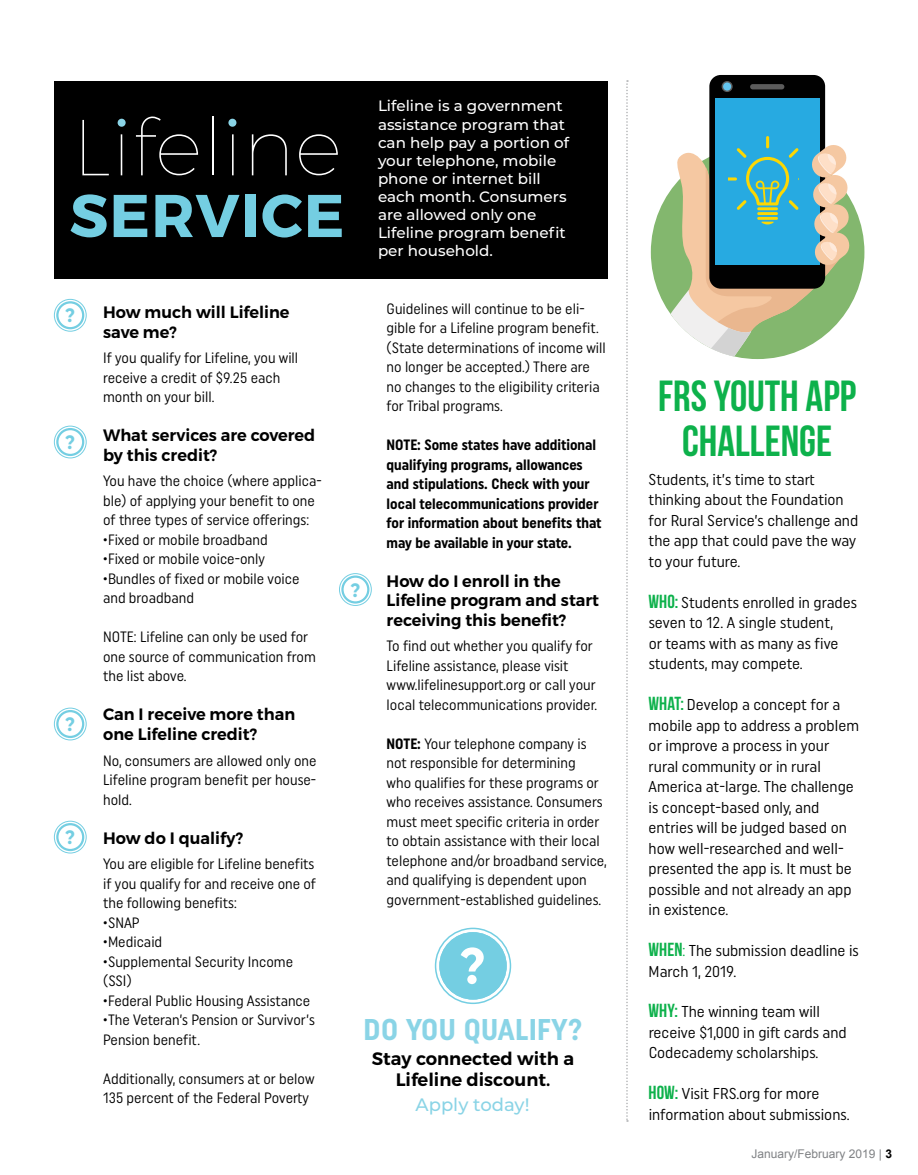
<style>
.page{position:relative;width:918px;height:1175px;background:#fff}
.page>*{position:absolute;margin:0;border:0;box-sizing:border-box;transform-origin:0 0}
.t1{font:100 79.35px "Montserrat";letter-spacing:.01em;color:#fff}
.t2{font:700 60.15px "Montserrat";letter-spacing:.02em;color:#74cee2}
.t3{font:700 51px "Uniform";color:#fff}
.t4{font:43.5px/45px "Bebas Neue";color:#0db14b;text-align:center}
.t5{font:700 30px "Uniform Condensed";letter-spacing:.01em;color:#8ad4e6}
.t6{font:700 19.5px "Uniform";color:#74cee2}
.t7{font:600 18px/21px "Montserrat";color:#000;text-align:center}
.t8{font:500 18px "Montserrat";color:#8ad4e6}
.t9{font:600 16.5px/19.5px "Montserrat";color:#000}
.t10{font:15.75px/20.5px "Uniform Condensed";color:#000}
.t11{font:15px/19.5px "Uniform Condensed";color:#000}
.t12{font:700 15px/19.5px "Uniform Condensed";color:#000}
.t13{font:500 15px/18px "Montserrat";color:#fff}
.t14{font:12px "Arial";color:#808285}
.s1{font-weight:700}
.s2{font-family:"Bebas Neue";font-size:18.9px;color:#0db14b}
.s3{color:#0db14b}
.s4{font-family:"Bebas Neue";font-weight:700;font-size:18.9px;color:#0db14b}
.s5{font-weight:700;color:#000}
</style>
<div class="page">
<div style="left:651px;top:145px;width:213px;height:214px;background:#83b76e;border-radius:50%"></div>
<div style="left:709px;top:75px;width:116px;height:214px;background:#010101;border-radius:11px"></div>
<div style="left:715px;top:99px;width:104px;height:166px;background:#27aae1"></div>
<div style="left:750px;top:84px;width:34px;height:5px;background:#5c5c5c;border-radius:3px"></div>
<svg style="left:722px;top:81px;width:11px;height:11px"></svg>
<div style="left:723px;top:82px;width:8px;height:9px;background:#63c4ee;border-radius:50%"></div>
<svg style="left:666px;top:136px;width:185px;height:220px"></svg>
<svg style="left:626px;top:80px;width:2px;height:1041px"></svg>
<div style="left:54px;top:81px;width:554px;height:197px;background:#000"></div>
<div style="left:118px;top:119px;width:8px;height:8px;background:#8ad4e6;border-radius:50%"></div>
<div style="left:228px;top:119px;width:8px;height:8px;background:#8ad4e6;border-radius:50%"></div>
<div style="left:54px;top:299px;width:33px;height:32px;border:1px solid #74cee2;border-radius:50%"></div>
<div style="left:56px;top:301px;width:28px;height:28px;border:2px solid #74cee2;border-radius:50%"></div>
<div style="left:54px;top:426px;width:33px;height:32px;border:1px solid #74cee2;border-radius:50%"></div>
<div style="left:56px;top:428px;width:28px;height:28px;border:2px solid #74cee2;border-radius:50%"></div>
<div style="left:54px;top:707px;width:33px;height:33px;border:1px solid #74cee2;border-radius:50%"></div>
<div style="left:56px;top:710px;width:28px;height:28px;border:2px solid #74cee2;border-radius:50%"></div>
<div style="left:339px;top:573px;width:33px;height:33px;border:1px solid #74cee2;border-radius:50%"></div>
<div style="left:341px;top:575px;width:28px;height:28px;border:2px solid #74cee2;border-radius:50%"></div>
<div style="left:54px;top:820px;width:33px;height:33px;border:1px solid #74cee2;border-radius:50%"></div>
<div style="left:56px;top:823px;width:28px;height:28px;border:2px solid #74cee2;border-radius:50%"></div>
<div style="left:439px;top:932px;width:68px;height:67px;background:#74cee2;border-radius:50%"></div>
<div style="left:435px;top:927px;width:76px;height:77px;border:2px solid #74cee2;border-radius:50%"></div>
<div style="left:439px;top:932px;width:68px;height:67px;border:4px solid #74cee2;border-radius:50%"></div>
<h1 class="t1" style="left:72px;top:99px;width:271px">Lifeline</h1>
<h2 class="t2" style="left:69px;top:178px;width:276px">SERVICE</h2>
<p class="t13" style="left:378px;top:97px;width:193px">Lifeline is a government assistance program that can help pay a portion of your telephone, mobile phone or internet bill each month. Consumers are allowed only one<br>Lifeline program benefit per household.</p>
<h3 class="t6" style="left:65px;top:304px;width:12px">?</h3>
<h3 class="t6" style="left:65px;top:431px;width:12px">?</h3>
<h3 class="t6" style="left:65px;top:712px;width:12px">?</h3>
<h3 class="t6" style="left:65px;top:825px;width:12px">?</h3>
<p class="t9" style="left:103px;top:303px;width:188px">How much will Lifeline save me?</p>
<p class="t11" style="left:103px;top:348px;width:197px">If you qualify for Lifeline, you will receive a credit of $9.25 each month on your bill.</p>
<p class="t9" style="left:103px;top:426px;width:214px">What services are covered by this credit?</p>
<p class="t11" style="left:103px;top:471px;width:220px">You have the choice (where applica&shy;ble) of applying your benefit to one of three types of service offerings:</p>
<p class="t11" style="left:103px;top:529px;width:166px">•Fixed or mobile broadband</p>
<p class="t11" style="left:103px;top:549px;width:163px">•Fixed or mobile voice-only</p>
<p class="t11" style="left:103px;top:568px;width:198px">•Bundles of fixed or mobile voice and broadband</p>
<p class="t11" style="left:103px;top:627px;width:214px">NOTE: Lifeline can only be used for one source of communication from the list above.</p>
<p class="t9" style="left:103px;top:705px;width:194px">Can I receive more than one Lifeline credit?</p>
<p class="t11" style="left:103px;top:750px;width:215px;text-align:justify">No, consumers are allowed only one Lifeline program benefit per house&shy;hold.</p>
<p class="t9" style="left:103px;top:828px;width:142px">How do I qualify?</p>
<p class="t11" style="left:103px;top:853px;width:214px;text-align:justify">You are eligible for Lifeline benefits if you qualify for and receive one of the following benefits:</p>
<p class="t11" style="left:103px;top:912px;width:38px">•SNAP</p>
<p class="t11" style="left:103px;top:931px;width:61px">•Medicaid</p>
<p class="t11" style="left:103px;top:951px;width:192px">•Supplemental Security Income (SSI)</p>
<p class="t11" style="left:103px;top:990px;width:209px">•Federal Public Housing Assistance</p>
<p class="t11" style="left:103px;top:1009px;width:213px">•The Veteran’s Pension or Survivor’s<br>Pension benefit.</p>
<p class="t11" style="left:103px;top:1068px;width:213px">Additionally, consumers at or below<br>135 percent of the Federal Poverty</p>
<h3 class="t6" style="left:350px;top:578px;width:12px">?</h3>
<p class="t11" style="left:387px;top:298px;width:221px">Guidelines will continue to be eli&shy;gible for a Lifeline program benefit. (State determinations of income will no longer be accepted.) There are no changes to the eligibility criteria for Tribal programs.</p>
<p class="t12" style="left:387px;top:435px;width:217px">NOTE: Some states have additional qualifying programs, allowances and stipulations. Check with your local telecommunications provider for information about benefits that may be available in your state.</p>
<p class="t9" style="left:387px;top:571px;width:214px">How do I enroll in the<br>Lifeline program and start receiving this benefit?</p>
<p class="t11" style="left:387px;top:636px;width:212px">To find out whether you qualify for Lifeline assistance, please visit www.lifelinesupport.org or call your local telecommunications provider.</p>
<p class="t11" style="left:387px;top:733px;width:222px"><span class="s1">NOTE:</span> Your telephone company is not responsible for determining<br>who qualifies for these programs or who receives assistance. Consumers must meet specific criteria in order to obtain assistance with their local telephone and/or broadband service, and qualifying is dependent upon government-established guidelines.</p>
<h3 class="t3" style="left:459px;top:935px;width:29px">?</h3>
<h3 class="t5" style="left:364px;top:1011px;width:220px">DO YOU QUALIFY?</h3>
<p class="t7" style="left:372px;top:1048px;width:204px">Stay connected with a<br>Lifeline discount.</p>
<p class="t8" style="left:416px;top:1092px;width:115px">Apply today!</p>
<h3 class="t4" style="left:658px;top:373px;width:199px">FRS YOUTH APP<br>CHALLENGE</h3>
<p class="t10" style="left:649px;top:469px;width:211px">Students, it’s time to start thinking about the Foundation for Rural Service’s challenge and the app that could pave the way to your future.</p>
<p class="t10" style="left:649px;top:591px;width:210px"><span class="s2">WHO:</span> Students enrolled in grades seven to 12. A single student,<br>or teams with as many as five students, may compete.</p>
<p class="t10" style="left:649px;top:694px;width:212px"><span class="s2">WHAT:</span> Develop a concept for a mobile app to address a problem or improve a process in your rural community or in rural<br>America at-large. The challenge is concept-based only, and entries will be judged based on how well-researched and well&shy;presented the app is. It must be possible and not already an app in existence.</p>
<p class="t10" style="left:649px;top:940px;width:212px"><span class="s2">WHEN</span><span class="s3">:</span> The submission deadline is<br>March 1, 2019.</p>
<p class="t10" style="left:649px;top:1001px;width:200px"><span class="s2">WHY:</span> The winning team will receive $1,000 in gift cards and<br>Codecademy scholarships.</p>
<p class="t10" style="left:649px;top:1083px;width:202px"><span class="s4">How:</span> Visit FRS.org for more information about submissions.</p>
<p class="t14" style="left:752px;top:1145px;width:142px">January/February 2019 | <span class="s5">3</span></p>
</div>
